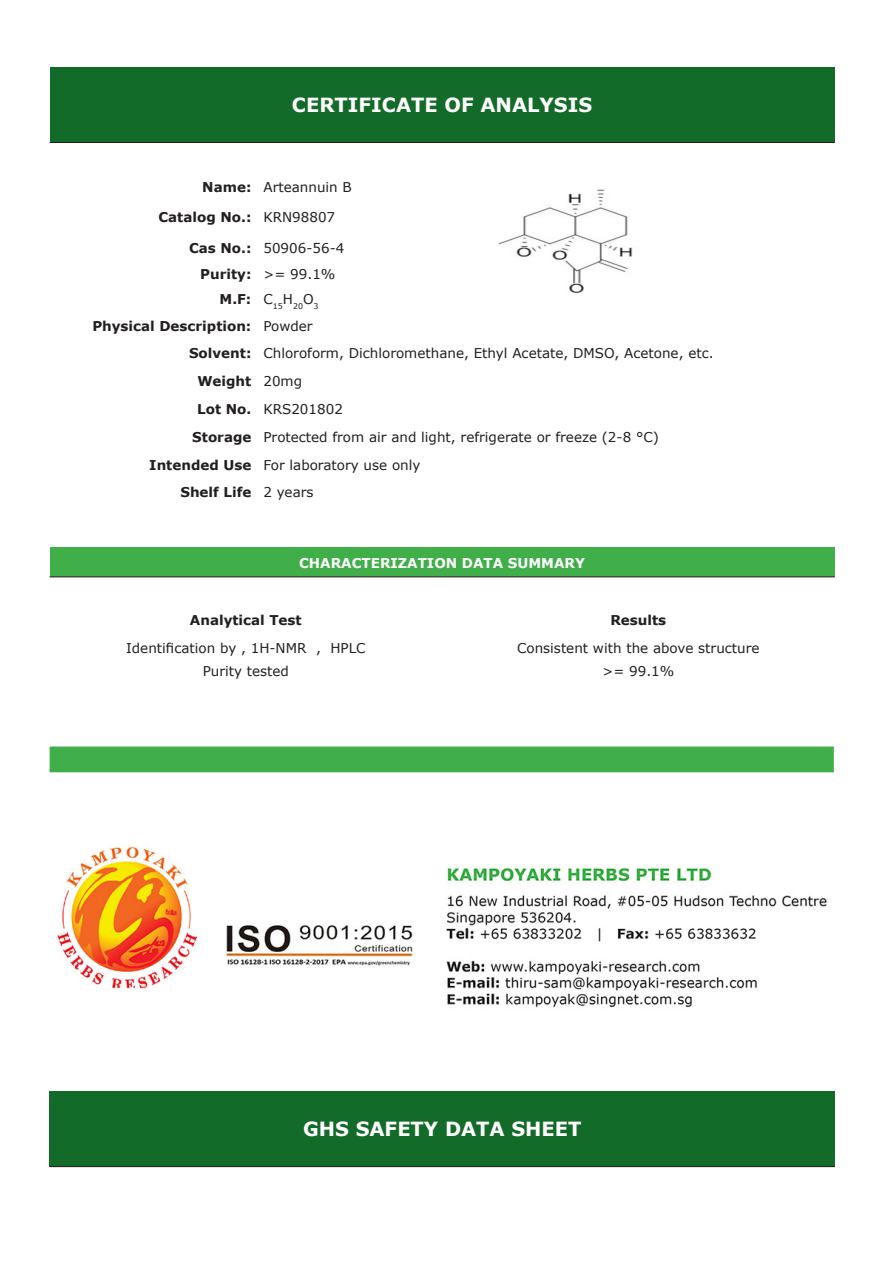
<style>
.page{position:relative;width:893px;height:1263px;background:#fff}
.page>*{position:absolute;margin:0;border:0;box-sizing:border-box;transform-origin:0 0}
.t1{font:700 19.5px "Verdana";color:#fff}
.t2{font:13.5px "Verdana";color:#231f20}
.t3{font:700 13.5px "Verdana";color:#231f20}
.t4{font:700 13.5px "Verdana";color:#fff}
.t5{font:7.8px "Verdana";color:#231f20}
</style>
<div class="page">
<div style="left:50px;top:67px;width:785px;height:76px;background:#136b29"></div>
<hr style="left:50px;top:142px;width:207px;height:1px;background:#231f20">
<hr style="left:257px;top:142px;width:209px;height:1px;background:#231f20">
<hr style="left:466px;top:142px;width:369px;height:1px;background:#231f20">
<img style="left:498px;top:189px;width:135px;height:105px">
<div style="left:50px;top:548px;width:785px;height:29px;background:#40ae49"></div>
<hr style="left:50px;top:577px;width:392px;height:1px;background:#231f20">
<hr style="left:442px;top:577px;width:393px;height:1px;background:#231f20">
<div style="left:50px;top:746px;width:784px;height:26px;background:#40ae49"></div>
<img style="left:57px;top:846px;width:770px;height:162px">
<div style="left:50px;top:1091px;width:785px;height:75px;background:#136b29"></div>
<hr style="left:50px;top:1166px;width:785px;height:1px;background:#231f20">
<p class="t1" style="left:292px;top:92px;width:302px">CERTIFICATE OF ANALYSIS</p>
<p class="t3" style="left:202px;top:178px;width:51px">Name:</p>
<p class="t2" style="left:263px;top:178px;width:90px">Arteannuin B</p>
<p class="t3" style="left:159px;top:209px;width:94px">Catalog No.:</p>
<p class="t2" style="left:263px;top:209px;width:73px">KRN98807</p>
<p class="t3" style="left:189px;top:239px;width:64px">Cas No.:</p>
<p class="t2" style="left:263px;top:239px;width:82px">50906-56-4</p>
<p class="t3" style="left:200px;top:265px;width:53px">Purity:</p>
<p class="t2" style="left:263px;top:266px;width:74px">&gt;= 99.1%</p>
<p class="t3" style="left:220px;top:290px;width:33px">M.F:</p>
<p class="t5" style="left:263px;top:301px;width:57px"><sup>C</sup>15<sup>H</sup>20<sup>O</sup>3</p>
<p class="t3" style="left:92px;top:317px;width:161px">Physical Description:</p>
<p class="t2" style="left:263px;top:317px;width:51px">Powder</p>
<p class="t3" style="left:189px;top:345px;width:64px">Solvent:</p>
<p class="t2" style="left:263px;top:345px;width:452px">Chloroform, Dichloromethane, Ethyl Acetate, DMSO, Acetone, etc.</p>
<p class="t3" style="left:197px;top:372px;width:56px">Weight</p>
<p class="t2" style="left:263px;top:372px;width:40px">20mg</p>
<p class="t3" style="left:197px;top:400px;width:56px">Lot No.</p>
<p class="t2" style="left:263px;top:400px;width:81px">KRS201802</p>
<p class="t3" style="left:192px;top:428px;width:61px">Storage</p>
<p class="t2" style="left:263px;top:428px;width:397px">Protected from air and light, refrigerate or freeze (2-8 °C)</p>
<p class="t3" style="left:149px;top:456px;width:104px">Intended Use</p>
<p class="t2" style="left:263px;top:456px;width:159px">For laboratory use only</p>
<p class="t3" style="left:180px;top:483px;width:72px">Shelf Life</p>
<p class="t2" style="left:263px;top:483px;width:52px">2 years</p>
<p class="t4" style="left:299px;top:554px;width:287px">CHARACTERIZATION DATA SUMMARY</p>
<p class="t3" style="left:190px;top:611px;width:113px">Analytical Test</p>
<p class="t3" style="left:610px;top:611px;width:57px">Results</p>
<p class="t2" style="left:126px;top:640px;width:241px">Identification by , 1H-NMR , HPLC</p>
<p class="t2" style="left:517px;top:640px;width:244px">Consistent with the above structure</p>
<p class="t2" style="left:203px;top:662px;width:88px">Purity tested</p>
<p class="t2" style="left:602px;top:662px;width:74px">&gt;= 99.1%</p>
<p class="t1" style="left:303px;top:1116px;width:280px">GHS SAFETY DATA SHEET</p>
</div>
